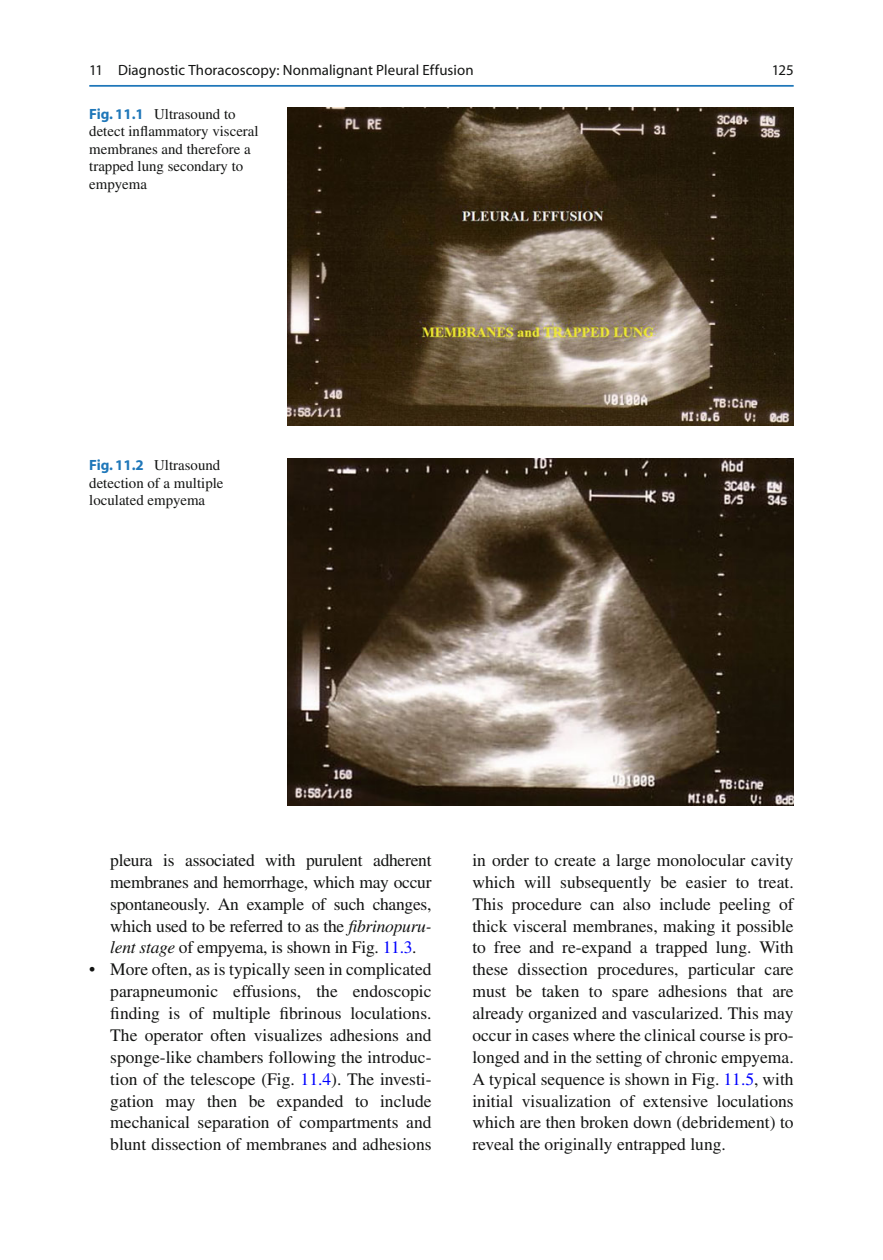
<style>
.page{position:relative;width:883px;height:1260px;background:#fff}
.page>*{position:absolute;margin:0;border:0;box-sizing:border-box;transform-origin:0 0}
.t1{font:17.5px/21.9px "Times";color:#131413;text-align:justify}
.t2{font:14.88px/17.5px "Times";color:#131413}
.t3{font:14.88px "Myriad";letter-spacing:.005em;color:#131413}
.s1{font-family:"Myriad";font-weight:700;color:#1f77b9}
.s2{font-style:italic}
.s3{color:#00f}
</style>
<div class="page">
<img style="left:288px;top:107px;width:506px;height:318px">
<img style="left:288px;top:458px;width:506px;height:348px">
<hr style="left:89px;top:85px;width:705px;height:2px;background:#1f77b9">
<p class="t3" style="left:89px;top:64px;width:386px">11 Diagnostic Thoracoscopy: Nonmalignant Pleural Effusion</p>
<p class="t2" style="left:89px;top:106px;width:171px"><span class="s1">Fig. 11.1</span> Ultrasound to detect inflammatory visceral membranes and therefore a trapped lung secondary to empyema</p>
<p class="t2" style="left:89px;top:458px;width:136px"><span class="s1">Fig. 11.2</span> Ultrasound detection of a multiple loculated empyema</p>
<p class="t3" style="left:772px;top:64px;width:23px">125</p>
<p class="t1" style="left:110px;top:851px;width:323px">pleura is associated with purulent adherent membranes and hemorrhage, which may occur spontaneously. An example of such changes, which used to be referred to as the <span class="s2">fibrinopuru&shy;lent stage</span> of empyema, is shown in Fig. <span class="s3">11.3</span> .</p>
<p class="t1" style="left:110px;top:960px;width:323px;text-indent:-21px">• More often, as is typically seen in complicated parapneumonic effusions, the endoscopic finding is of multiple fibrinous loculations.<br>The operator often visualizes adhesions and sponge-like chambers following the introduc&shy;tion of the telescope (Fig. <span class="s3">11.4</span> ). The investi&shy;gation may then be expanded to include mechanical separation of compartments and blunt dissection of membranes and adhesions</p>
<p class="t1" style="left:472px;top:851px;width:323px">in order to create a large monolocular cavity which will subsequently be easier to treat.<br>This procedure can also include peeling of thick visceral membranes, making it possible to free and re-expand a trapped lung. With these dissection procedures, particular care must be taken to spare adhesions that are already organized and vascularized. This may occur in cases where the clinical course is pro&shy;longed and in the setting of chronic empyema.<br>A typical sequence is shown in Fig. <span class="s3">11.5</span> , with initial visualization of extensive loculations which are then broken down (debridement) to reveal the originally entrapped lung.</p>
</div>
